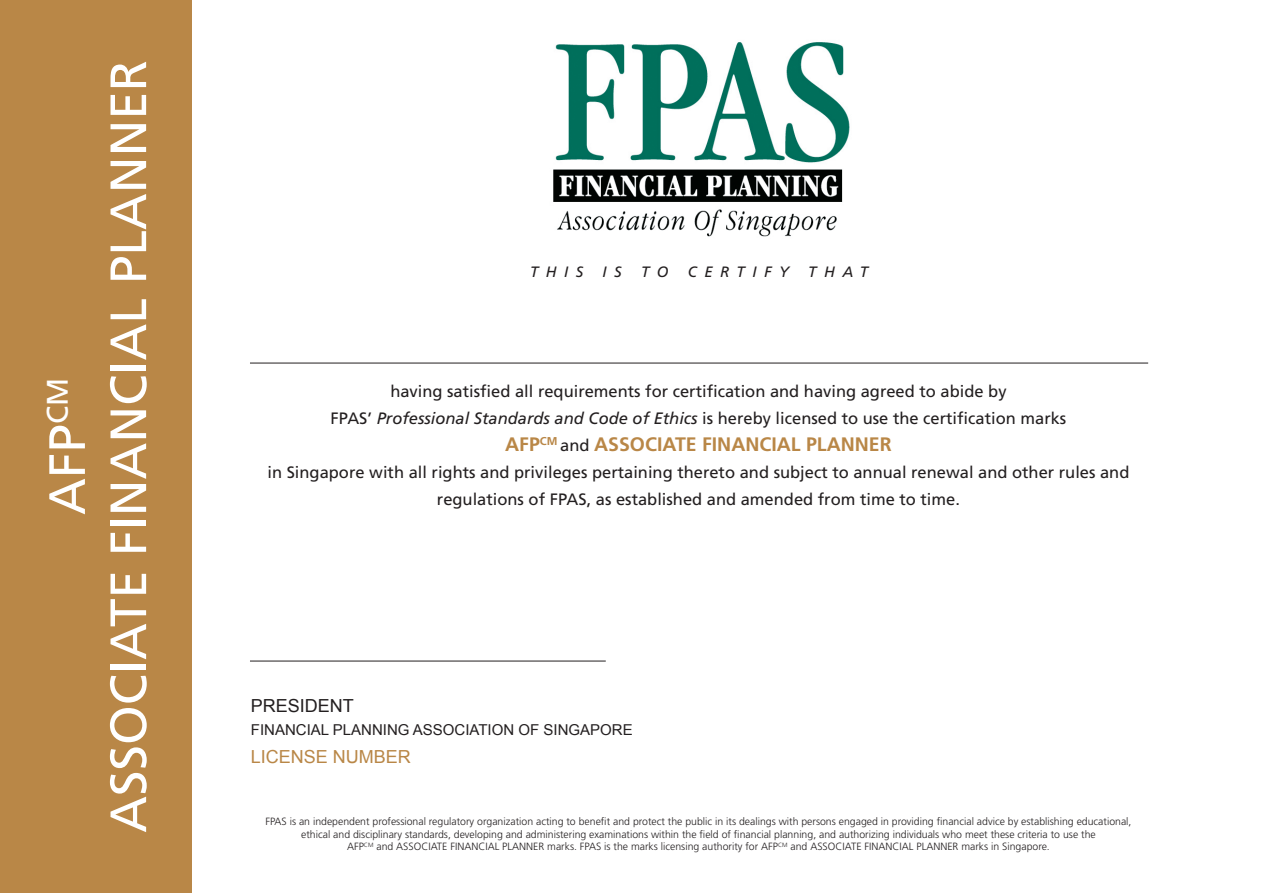
<style>
.page{position:relative;width:1263px;height:893px;background:#fff}
.page>*{position:absolute;margin:0;border:0;box-sizing:border-box;transform-origin:0 0}
.t1{font:51px/61.2px "Frutiger";color:#fff;text-align:center}
.t2{font:700 19.5px "Frutiger";color:#b98747}
.t3{font:18px "Arial";color:#b98747}
.t4{font:18px "Arial";color:#231f20}
.t5{font:16.5px/27px "Frutiger";color:#231f20;text-align:center}
.t6{font:15px "Arial";color:#231f20}
.t7{font:italic 15px "Frutiger";letter-spacing:.5em;color:#231f20}
.t8{font:300 10.5px/12.6px "Frutiger";color:#231f20;text-align:center}
.s1{font-style:italic}
.s2{font-weight:400;font-size:16.5px;color:#231f20}
</style>
<div class="page">
<div style="left:0;top:0;width:191px;height:893px;background:#b98747"></div>
<img style="left:553px;top:42px;width:297px;height:195px">
<hr style="left:250px;top:661px;width:356px;height:1px;background:#231f20">
<hr style="left:250px;top:363px;width:898px;height:1px;background:#231f20">
<h1 class="t1" style="left:41px;top:833px;width:774px;rotate:-90deg">AFP<sup>CM<br></sup>ASSOCIATE FINANCIAL PLANNER</h1>
<h3 class="t7" style="left:530px;top:266px;width:55px">THIS</h3>
<h3 class="t7" style="left:603px;top:266px;width:21px">I S</h3>
<h3 class="t7" style="left:641px;top:266px;width:29px">T O</h3>
<h3 class="t7" style="left:688px;top:266px;width:103px">CERTIFY</h3>
<h3 class="t7" style="left:808px;top:266px;width:61px">THAT</h3>
<h3 class="t5" style="left:331px;top:379px;width:737px">having satisfied all requirements for certification and having agreed to abide by<br>FPAS’ <span class="s1">Professional Standards and Code of Ethics</span> is hereby licensed to use the certification marks</h3>
<h2 class="t2" style="left:505px;top:436px;width:388px">AFP<sup>CM</sup> <span class="s2">and</span> ASSOCIATE FINANCIAL PLANNER</h2>
<h3 class="t5" style="left:267px;top:460px;width:863px">in Singapore with all rights and privileges pertaining thereto and subject to annual renewal and other rules and regulations of FPAS, as established and amended from time to time.</h3>
<h3 class="t4" style="left:251px;top:696px;width:105px">PRESIDENT</h3>
<h3 class="t6" style="left:251px;top:721px;width:383px">FINANCIAL PLANNING ASSOCIATION OF SINGAPORE</h3>
<h3 class="t3" style="left:251px;top:746px;width:162px">LICENSE NUMBER</h3>
<p class="t8" style="left:265px;top:816px;width:868px">FPAS is an independent professional regulatory organization acting to benefit and protect the public in its dealings with persons engaged in providing financial advice by establishing educational, ethical and disciplinary standards, developing and administering examinations within the field of financial planning, and authorizing individuals who meet these criteria to use the<br>AFP<sup>CM</sup> and ASSOCIATE FINANCIAL PLANNER marks. FPAS is the marks licensing authority for AFP<sup>CM</sup> and ASSOCIATE FINANCIAL PLANNER marks in Singapore.</p>
</div>
